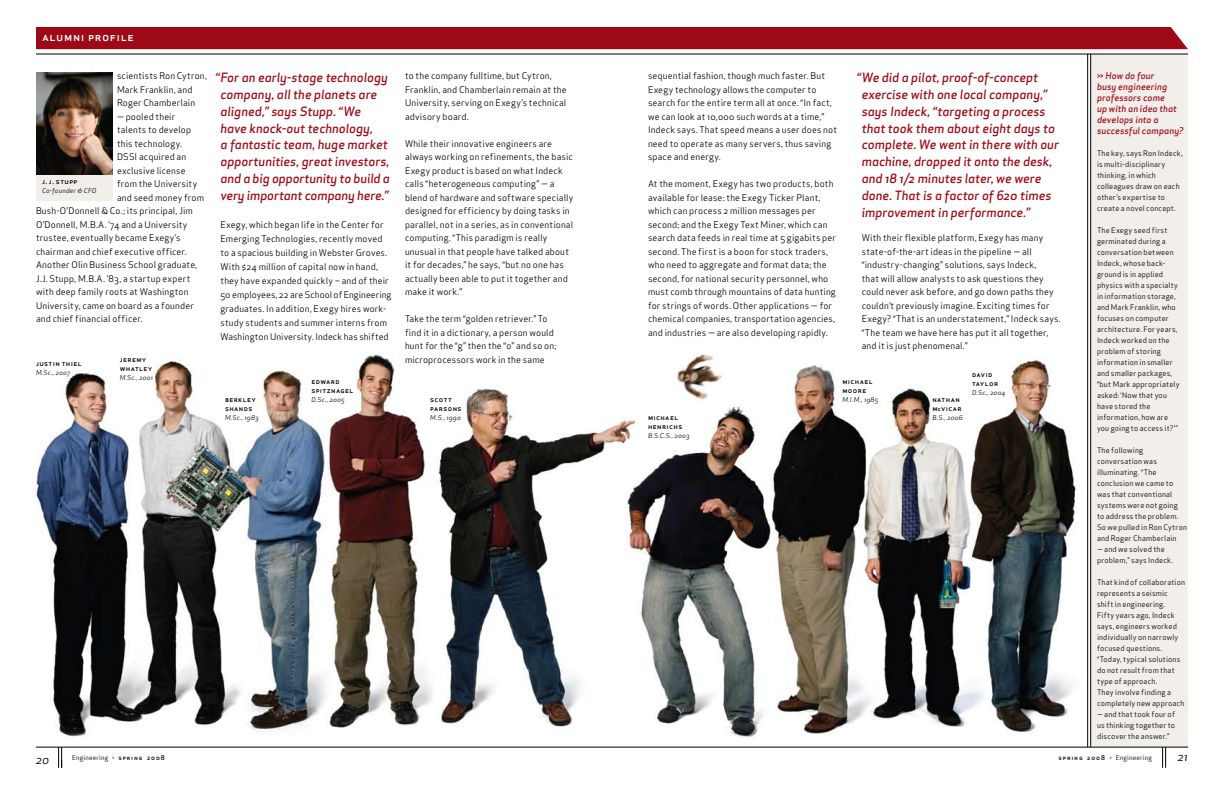
<style>
.page{position:relative;width:1224px;height:792px;background:#fff}
.page>*{position:absolute;margin:0;border:0;box-sizing:border-box;transform-origin:0 0}
.t1{font:12.5px/16.9px "Apex Sans Medium Italic ST";letter-spacing:-.005em;color:#9e0918}
.t2{font:12px "Apex Sans Medium C";letter-spacing:.05em;color:#fff}
.t3{font:12px "Apex Sans Book Italic ST";color:#000}
.t4{font:9px/13.5px "Apex Sans Book ST";letter-spacing:.015em;color:#000}
.t5{font:9px/11px "Apex Sans Medium Italic ST";letter-spacing:.01em;color:#9e0918}
.t6{font:7.5px/11px "Apex Sans Book ST";letter-spacing:.02em;color:#000}
.t7{font:7.5px/9px "Apex Sans Medium C";letter-spacing:.05em;color:#000}
.t8{font:6.5px "Apex Sans Book Italic ST";letter-spacing:.025em;color:#000}
.t9{font:6.5px "Apex Sans Book ST";letter-spacing:.03em;color:#000}
.s1{font-family:"Apex Sans Bold C";font-size:5.5px}
.s2{font-family:"Apex Sans Medium C"}
.s3{font-family:"Apex Sans Medium ST"}
</style>
<div class="page">
<img style="left:36px;top:324px;width:1055px;height:435px">
<div style="left:1091px;top:54px;width:97px;height:693px;background:#f2eeea"></div>
<div style="left:36px;top:72px;width:76px;height:129px;background:#f2eeea"></div>
<div style="left:36px;top:27px;width:1152px;height:22px;background:#9e0918"></div>
<hr style="left:36px;top:54px;width:1152px;height:1px;background:#000">
<hr style="left:1091px;top:54px;width:1px;height:693px;background:#000">
<img style="left:36px;top:72px;width:76px;height:103px">
<svg style="left:1162px;top:748px;width:4px;height:20px"></svg>
<hr style="left:36px;top:747px;width:1152px;height:1px;background:#000">
<svg style="left:58px;top:747px;width:4px;height:21px"></svg>
<hr style="left:1088px;top:54px;width:1px;height:693px;background:#000">
<h2 class="t2" style="left:42px;top:29px;width:93px">alumni profile</h2>
<p class="t4" style="left:117px;top:69px;width:91px">scientists Ron Cytron,<br>Mark Franklin, and<br>Roger Chamberlain</p>
<p class="t4" style="left:117px;top:110px;width:60px">— pooled their</p>
<p class="t4" style="left:117px;top:123px;width:76px">talents to develop</p>
<p class="t4" style="left:117px;top:137px;width:67px">this technology.</p>
<p class="t4" style="left:117px;top:150px;width:71px">DSSI acquired an</p>
<p class="t4" style="left:117px;top:164px;width:70px">exclusive license</p>
<p class="t4" style="left:117px;top:177px;width:82px">from the University</p>
<p class="t4" style="left:117px;top:191px;width:89px">and seed money from</p>
<p class="t4" style="left:36px;top:204px;width:158px">Bush-O’Donnell &amp; Co.; its principal, Jim</p>
<p class="t4" style="left:36px;top:218px;width:153px">O’Donnell, M.B.A. ’74 and a University</p>
<p class="t4" style="left:36px;top:231px;width:146px">trustee, eventually became Exegy’s</p>
<p class="t4" style="left:36px;top:245px;width:152px">chairman and chief executive officer.</p>
<p class="t4" style="left:36px;top:258px;width:163px">Another Olin Business School graduate,</p>
<p class="t4" style="left:36px;top:272px;width:156px">J.J. Stupp, M.B.A. ’83, a startup expert</p>
<p class="t4" style="left:36px;top:285px;width:154px">with deep family roots at Washington</p>
<p class="t4" style="left:36px;top:299px;width:159px">University, came on board as a founder</p>
<p class="t4" style="left:36px;top:312px;width:108px">and chief financial officer.</p>
<p class="t7" style="left:42px;top:177px;width:37px">j. j. stupp</p>
<p class="t8" style="left:42px;top:187px;width:56px">Co-founder &amp; CFO</p>
<p class="t7" style="left:36px;top:359px;width:47px">justin thiel</p>
<p class="t8" style="left:36px;top:368px;width:36px">M.Sc., 2007</p>
<p class="t7" style="left:120px;top:355px;width:34px">jeremy whatley</p>
<p class="t8" style="left:120px;top:374px;width:35px">M.Sc., 2001</p>
<p class="t1" style="left:220px;top:69px;width:171px;text-indent:-5px">“For an early-stage technology company, all the planets are aligned,” says Stupp. “We have knock-out technology,<br>a fantastic team, huge market opportunities, great investors, and a big opportunity to build a very important company here.”</p>
<p class="t4" style="left:220px;top:217px;width:172px;line-height:14px">Exegy, which began life in the Center for Emerging Technologies, recently moved to a spacious building in Webster Groves.<br>With $24 million of capital now in hand, they have expanded quickly – and of their 50 employees, 22 are School of Engineering graduates. In addition, Exegy hires work&shy;study students and summer interns from Washington University. Indeck has shifted</p>
<p class="t4" style="left:405px;top:69px;width:163px">to the company fulltime, but Cytron, Franklin, and Chamberlain remain at the University, serving on Exegy’s technical advisory board.</p>
<p class="t4" style="left:405px;top:137px;width:170px">While their innovative engineers are always working on refinements, the basic Exegy product is based on what Indeck calls “heterogeneous computing” — a blend of hardware and software specially designed for efficiency by doing tasks in parallel, not in a series, as in conventional computing. “This paradigm is really unusual in that people have talked about it for decades,” he says, “but no one has actually been able to put it together and make it work.”</p>
<p class="t4" style="left:405px;top:312px;width:153px">Take the term “golden retriever.” To find it in a dictionary, a person would hunt for the “g” then the “o” and so on; microprocessors work in the same</p>
<p class="t4" style="left:648px;top:69px;width:191px">sequential fashion, though much faster. But Exegy technology allows the computer to search for the entire term all at once. “In fact, we can look at 10,000 such words at a time,” Indeck says. That speed means a user does not need to operate as many servers, thus saving space and energy.</p>
<p class="t4" style="left:648px;top:177px;width:190px">At the moment, Exegy has two products, both available for lease: the Exegy Ticker Plant, which can process 2 million messages per second; and the Exegy Text Miner, which can search data feeds in real time at 5 gigabits per second. The first is a boon for stock traders, who need to aggregate and format data; the second, for national security personnel, who must comb through mountains of data hunting for strings of words. Other applications — for chemical companies, transportation agencies, and industries — are also developing rapidly.</p>
<p class="t1" style="left:862px;top:69px;width:199px;text-indent:-5px">“We did a pilot, proof-of-concept exercise with one local company,” says Indeck, “targeting a process that took them about eight days to complete. We went in there with our machine, dropped it onto the desk, and 18 1/2 minutes later, we were done. That is a factor of 620 times improvement in performance.”</p>
<p class="t4" style="left:862px;top:231px;width:200px">With their flexible platform, Exegy has many state-of-the-art ideas in the pipeline — all “industry-changing” solutions, says Indeck,<br>that will allow analysts to ask questions they could never ask before, and go down paths they couldn’t previously imagine. Exciting times for Exegy? “That is an understatement,” Indeck says. “The team we have here has put it all together, and it is just phenomenal.”</p>
<p class="t7" style="left:225px;top:395px;width:33px">berkley shands</p>
<p class="t8" style="left:225px;top:413px;width:35px">M.Sc., 1983</p>
<p class="t7" style="left:311px;top:377px;width:44px">edward spitznagel</p>
<p class="t8" style="left:311px;top:395px;width:35px">D.Sc., 2005</p>
<p class="t7" style="left:430px;top:395px;width:33px">scott parsons</p>
<p class="t8" style="left:430px;top:413px;width:32px">M.S., 1990</p>
<p class="t7" style="left:648px;top:413px;width:36px">michael henrichs</p>
<p class="t8" style="left:648px;top:431px;width:43px">B.S.C.S., 2003</p>
<p class="t7" style="left:842px;top:377px;width:32px">michael moore</p>
<p class="t8" style="left:842px;top:395px;width:37px">M.I.M., 1985</p>
<p class="t7" style="left:932px;top:395px;width:31px">nathan m<span class="s1">c</span>vicar</p>
<p class="t8" style="left:932px;top:413px;width:32px">B.S., 2006</p>
<p class="t7" style="left:972px;top:370px;width:28px">david taylor</p>
<p class="t8" style="left:972px;top:388px;width:35px">D.Sc., 2004</p>
<p class="t5" style="left:1097px;top:70px;width:88px">&gt;&gt; How do four<br>busy engineering professors come<br>up with an idea that develops into a successful company?</p>
<p class="t6" style="left:1097px;top:148px;width:87px">The key, says Ron Indeck, is multi-disciplinary thinking, in which colleagues draw on each other’s expertise to create a novel concept.</p>
<p class="t6" style="left:1097px;top:225px;width:84px">The Exegy seed first germinated during a conversation between<br>Indeck, whose back&shy;ground is in applied physics with a specialty in information storage, and Mark Franklin, who focuses on computer architecture. For years,<br>Indeck worked on the problem of storing information in smaller and smaller packages, “but Mark appropriately asked: ‘Now that you have stored the information, how are you going to access it?’”</p>
<p class="t6" style="left:1097px;top:445px;width:92px">The following conversation was illuminating. “The conclusion we came to was that conventional systems were not going<br>to address the problem.<br>So we pulled in Ron Cytron and Roger Chamberlain</p>
<p class="t6" style="left:1097px;top:544px;width:78px">— and we solved the problem,” says Indeck.</p>
<p class="t6" style="left:1097px;top:577px;width:90px">That kind of collaboration represents a seismic shift in engineering.<br>Fifty years ago, Indeck says, engineers worked individually on narrowly focused questions. “Today, typical solutions do not result from that type of approach.<br>They involve finding a completely new approach</p>
<p class="t6" style="left:1097px;top:709px;width:80px;text-align:justify">— and that took four of us thinking together to discover the answer.”</p>
<h2 class="t3" style="left:36px;top:752px;width:15px">20</h2>
<p class="t9" style="left:72px;top:754px;width:94px">Engineering &gt; <span class="s2">spring</span> <span class="s3">2008</span></p>
<p class="t9" style="left:1059px;top:754px;width:95px"><span class="s2">spring</span> <span class="s3">2008</span> &gt; Engineering</p>
<h2 class="t3" style="left:1177px;top:749px;width:12px">21</h2>
</div>
